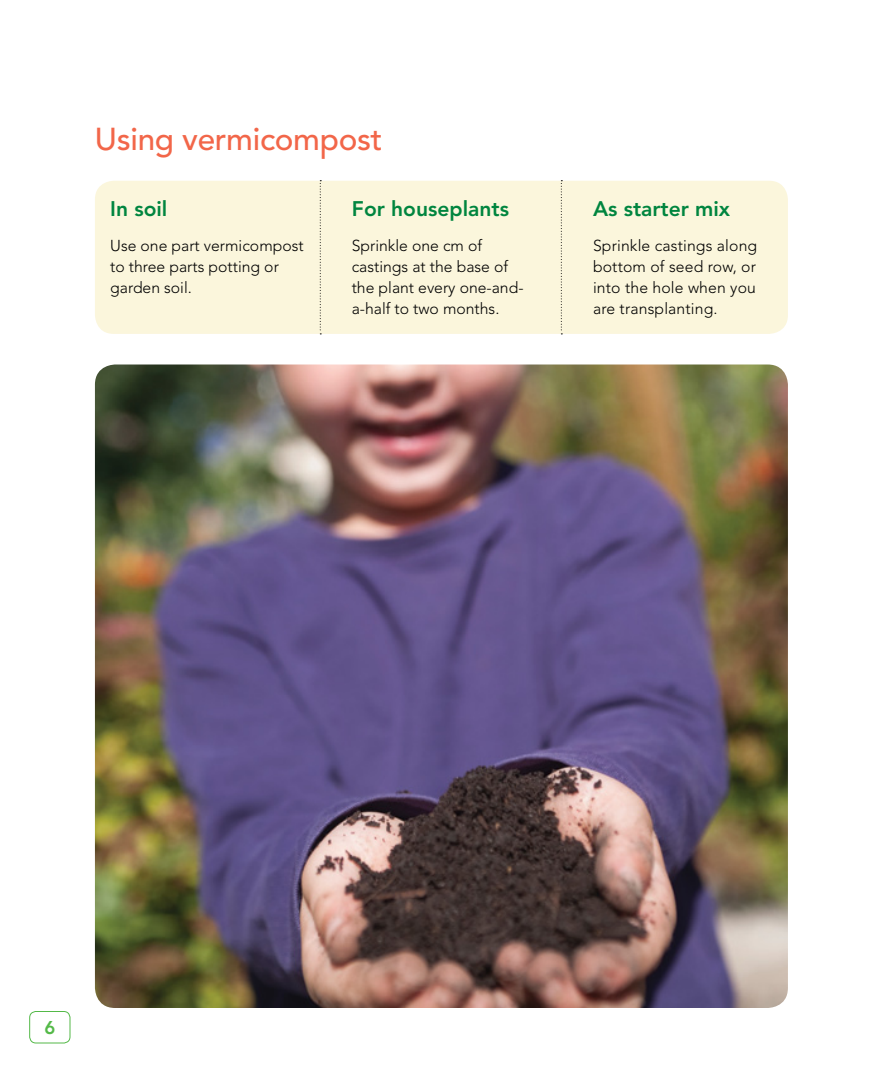
<style>
.page{position:relative;width:882px;height:1071px;background:#fff}
.page>*{position:absolute;margin:0;border:0;box-sizing:border-box;transform-origin:0 0}
.t1{font:500 31.5px "Avenir";letter-spacing:-.01em;color:#f26649}
.t2{font:800 21px "Avenir";color:#00853f}
.t3{font:800 18.38px "Avenir";color:#54b948}
.t4{font:300 15.75px/21px "Avenir";color:#000}
</style>
<div class="page">
<div style="left:29px;top:1011px;width:41px;height:32px;border:1px solid #54b948;border-radius:6px"></div>
<img style="left:95px;top:365px;width:693px;height:643px">
<div style="left:95px;top:181px;width:693px;height:153px;background:#fbf6dc;border-radius:19px"></div>
<svg style="left:320px;top:180px;width:1px;height:154px"></svg>
<svg style="left:561px;top:180px;width:1px;height:154px"></svg>
<h1 class="t1" style="left:95px;top:121px;width:289px">Using vermicompost</h1>
<h2 class="t2" style="left:110px;top:197px;width:59px">In soil</h2>
<h2 class="t2" style="left:352px;top:197px;width:159px">For houseplants</h2>
<h2 class="t2" style="left:593px;top:197px;width:139px">As starter mix</h2>
<p class="t4" style="left:110px;top:235px;width:195px">Use one part vermicompost to three parts potting or garden soil.</p>
<p class="t4" style="left:352px;top:235px;width:173px">Sprinkle one cm of castings at the base of the plant every one-and&shy;a-half to two months.</p>
<p class="t4" style="left:593px;top:235px;width:166px;text-align:justify">Sprinkle castings along bottom of seed row, or into the hole when you are transplanting.</p>
<p class="t3" style="left:44px;top:1017px;width:12px">6</p>
</div>
